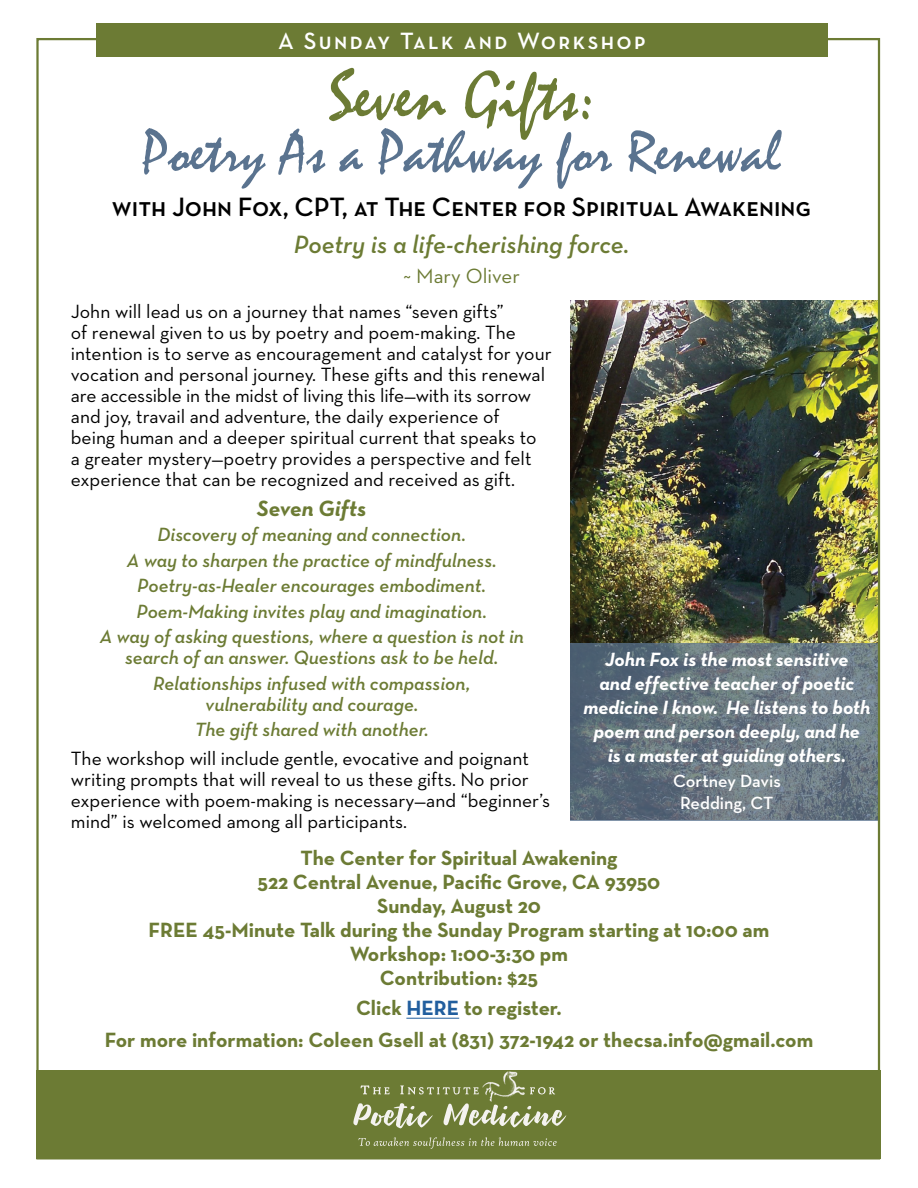
<style>
.page{position:relative;width:918px;height:1188px;background:#fff}
.page>*{position:absolute;margin:0;border:0;box-sizing:border-box;transform-origin:0 0}
.t1{font:72px "Mistral";color:#6c7b34}
.t2{font:60px "Mistral";color:#5a738f}
.t3{font:27px "Neutra Text PS Demi SC";color:#000}
.t4{font:italic 600 25.5px "Neutra Text";color:#6c7b34}
.t5{font:24px "Neutra Text PS Demi SC";letter-spacing:.1em;color:#fff}
.t6{font:italic 700 22.5px "Neutra Text";color:#6c7b34}
.t7{font:700 21px/24px "Neutra Text";color:#6c7b34;text-align:center}
.t8{font:21px "Neutra Text";color:#6c7b34}
.t9{font:19.5px/21px "Neutra Text";color:#000}
.t10{font:italic 600 19.5px/25.5px "Neutra Text";color:#6c7b34;text-align:center}
.t11{font:italic 700 19.5px/24px "Neutra Text";color:#fff;text-align:center}
.t12{font:600 18px/21.6px "Neutra Text";color:#fff;text-align:center}
.s1{color:#215e9e}
</style>
<div class="page">
<div style="left:37px;top:1070px;width:844px;height:88px;background:#6c7b34"></div>
<svg style="left:361px;top:1085px;width:29px;height:9px"></svg>
<svg style="left:400px;top:1085px;width:79px;height:9px"></svg>
<svg style="left:530px;top:1087px;width:25px;height:7px"></svg>
<svg style="left:353px;top:1103px;width:80px;height:26px"></svg>
<svg style="left:443px;top:1103px;width:123px;height:24px"></svg>
<svg style="left:358px;top:1137px;width:199px;height:12px"></svg>
<img style="left:482px;top:1071px;width:43px;height:31px">
<hr style="left:406px;top:1018px;width:53px;height:1px;background:#215e9e">
<img style="left:571px;top:301px;width:306px;height:342px">
<svg style="left:571px;top:643px;width:306px;height:178px;background:#667480"></svg>
<div style="left:96px;top:23px;width:732px;height:34px;background:#6c7b34"></div>
<p class="t5" style="left:278px;top:26px;width:369px">A Sunday Talk and Workshop</p>
<h1 class="t1" style="left:329px;top:56px;width:267px">Seven Gifts:</h1>
<h2 class="t2" style="left:142px;top:119px;width:640px">Poetry As a Pathway for Renewal</h2>
<h3 class="t3" style="left:112px;top:191px;width:701px">with John Fox, CPT, at The Center for Spiritual Awakening</h3>
<h3 class="t4" style="left:294px;top:229px;width:337px">Poetry is a life-cherishing force.</h3>
<p class="t8" style="left:403px;top:263px;width:118px">~ Mary Oliver</p>
<p class="t9" style="left:71px;top:300px;width:482px">John will lead us on a journey that names “seven gifts”<br>of renewal given to us by poetry and poem-making. The intention is to serve as encouragement and catalyst for your vocation and personal journey. These gifts and this renewal are accessible in the midst of living this life—with its sorrow and joy, travail and adventure, the daily experience of<br>being human and a deeper spiritual current that speaks to<br>a greater mystery—poetry provides a perspective and felt experience that can be recognized and received as gift.</p>
<p class="t6" style="left:257px;top:494px;width:111px">Seven Gifts</p>
<p class="t10" style="left:100px;top:521px;width:426px">Discovery of meaning and connection.<br>A way to sharpen the practice of mindfulness.<br>Poetry-as-Healer encourages embodiment.<br>Poem-Making invites play and imagination.<br>A way of asking questions, where a question is not in</p>
<p class="t10" style="left:125px;top:644px;width:374px">search of an answer. Questions ask to be held.<br>Relationships infused with compassion,</p>
<p class="t10" style="left:195px;top:691px;width:236px">vulnerability and courage.<br>The gift shared with another.</p>
<p class="t9" style="left:71px;top:747px;width:481px">The workshop will include gentle, evocative and poignant writing prompts that will reveal to us these gifts. No prior experience with poem-making is necessary—and “beginner’s mind” is welcomed among all participants.</p>
<p class="t7" style="left:149px;top:846px;width:622px">The Center for Spiritual Awakening<br>522 Central Avenue, Pacific Grove, CA 93950<br>Sunday, August 20<br>FREE 45-Minute Talk during the Sunday Program starting at 10:00 am Workshop: 1:00-3:30 pm<br>Contribution: $25</p>
<p class="t7" style="left:105px;top:992px;width:710px;line-height:31.5px">Click <span class="s1">HERE</span> to register.<br>For more information: Coleen Gsell at (831) 372-1942 or thecsa.info@gmail.com</p>
<p class="t11" style="left:583px;top:647px;width:288px">John Fox is the most sensitive<br>and effective teacher of poetic medicine I know. He listens to both poem and person deeply, and he<br>is a master at guiding others.</p>
<p class="t12" style="left:673px;top:770px;width:109px">Cortney Davis<br>Redding, CT</p>
</div>
